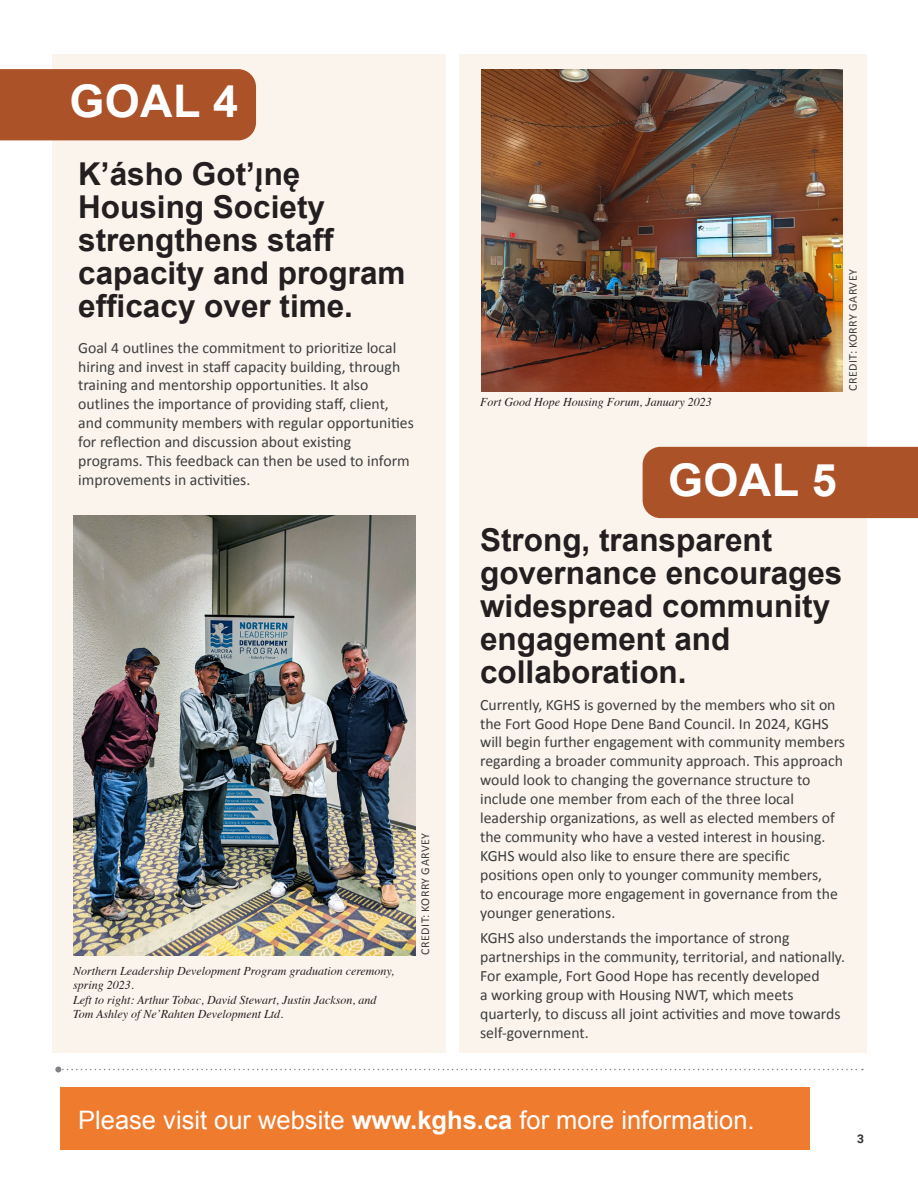
<style>
.page{position:relative;width:918px;height:1188px;background:#fff}
.page>*{position:absolute;margin:0;border:0;box-sizing:border-box;transform-origin:0 0}
.t1{font:700 45px "Arial";letter-spacing:.01em;color:#fff}
.t2{font:700 31.5px/33px "Arial";color:#231f20}
.Normal_Content_Body{font:25.5px "Arial";color:#fff}
.Normal_Content_Body-2{font:15.75px/18.9px "Calibri";color:#3e3e3f}
.t3{font:italic 12px/14.4px "Times";color:#231f20}
.Normal_Content_Body-3{font:12px "Calibri";letter-spacing:.04em;color:#3e3e3f}
.t4{font:700 12px "Roboto";color:#312f30}
.s1{font-weight:700}
</style>
<div class="page">
<div style="left:459px;top:54px;width:407px;height:998px;background:#faf4ec"></div>
<div style="left:52px;top:54px;width:394px;height:998px;background:#faf4ec"></div>
<div style="left:0;top:69px;width:256px;height:71px;background:#ab5229"></div>
<img style="left:73px;top:515px;width:342px;height:440px">
<img style="left:481px;top:70px;width:362px;height:322px">
<div style="left:643px;top:447px;width:275px;height:71px;background:#ab5229"></div>
<svg style="left:55px;top:1066px;width:808px;height:6px"></svg>
<div style="left:61px;top:1088px;width:749px;height:62px;background:#ee7b2e"></div>
<p class="t1" style="left:69px;top:72px;width:170px">GOAL 4</p>
<p class="t2" style="left:78px;top:158px;width:329px">K’ásho Got’ı̨nę<br>Housing Society strengthens staff capacity and program efficacy over time.</p>
<p class="Normal_Content_Body-2" style="left:78px;top:338px;width:337px">Goal 4 outlines the commitment to prioritize local hiring and invest in staff capacity building, through training and mentorship opportunities. It also outlines the importance of providing staff, client, and community members with regular opportunities for reflection and discussion about existing programs. This feedback can then be used to inform improvements in activities.</p>
<p class="t3" style="left:73px;top:963px;width:323px">Northern Leadership Development Program graduation ceremony, spring 2023.</p>
<p class="t3" style="left:73px;top:992px;width:305px">Left to right: Arthur Tobac, David Stewart, Justin Jackson, and<br>Tom Ashley of Ne’Rahten Development Ltd.</p>
<p class="Normal_Content_Body-3" style="left:418px;top:955px;width:124px;rotate:-90deg">CREDIT: KORRY GARVEY</p>
<p class="t3" style="left:480px;top:394px;width:233px">Fort Good Hope Housing Forum, January 2023</p>
<p class="Normal_Content_Body-3" style="left:845px;top:391px;width:124px;rotate:-90deg">CREDIT: KORRY GARVEY</p>
<p class="t1" style="left:668px;top:450px;width:170px">GOAL 5</p>
<p class="t2" style="left:480px;top:525px;width:364px">Strong, transparent governance encourages widespread community engagement and collaboration.</p>
<p class="Normal_Content_Body-2" style="left:480px;top:695px;width:366px">Currently, KGHS is governed by the members who sit on the Fort Good Hope Dene Band Council. In 2024, KGHS will begin further engagement with community members regarding a broader community approach. This approach would look to changing the governance structure to include one member from each of the three local leadership organizations, as well as elected members of the community who have a vested interest in housing.<br>KGHS would also like to ensure there are specific positions open only to younger community members,<br>to encourage more engagement in governance from the younger generations.</p>
<p class="Normal_Content_Body-2" style="left:480px;top:929px;width:366px">KGHS also understands the importance of strong partnerships in the community, territorial, and nationally.<br>For example, Fort Good Hope has recently developed<br>a working group with Housing NWT, which meets quarterly, to discuss all joint activities and move towards self-government.</p>
<p class="Normal_Content_Body" style="left:78px;top:1104px;width:678px">Please visit our website <span class="s1">www.kghs.ca</span> for more information.</p>
<p class="t4" style="left:857px;top:1130px;width:8px">3</p>
</div>
